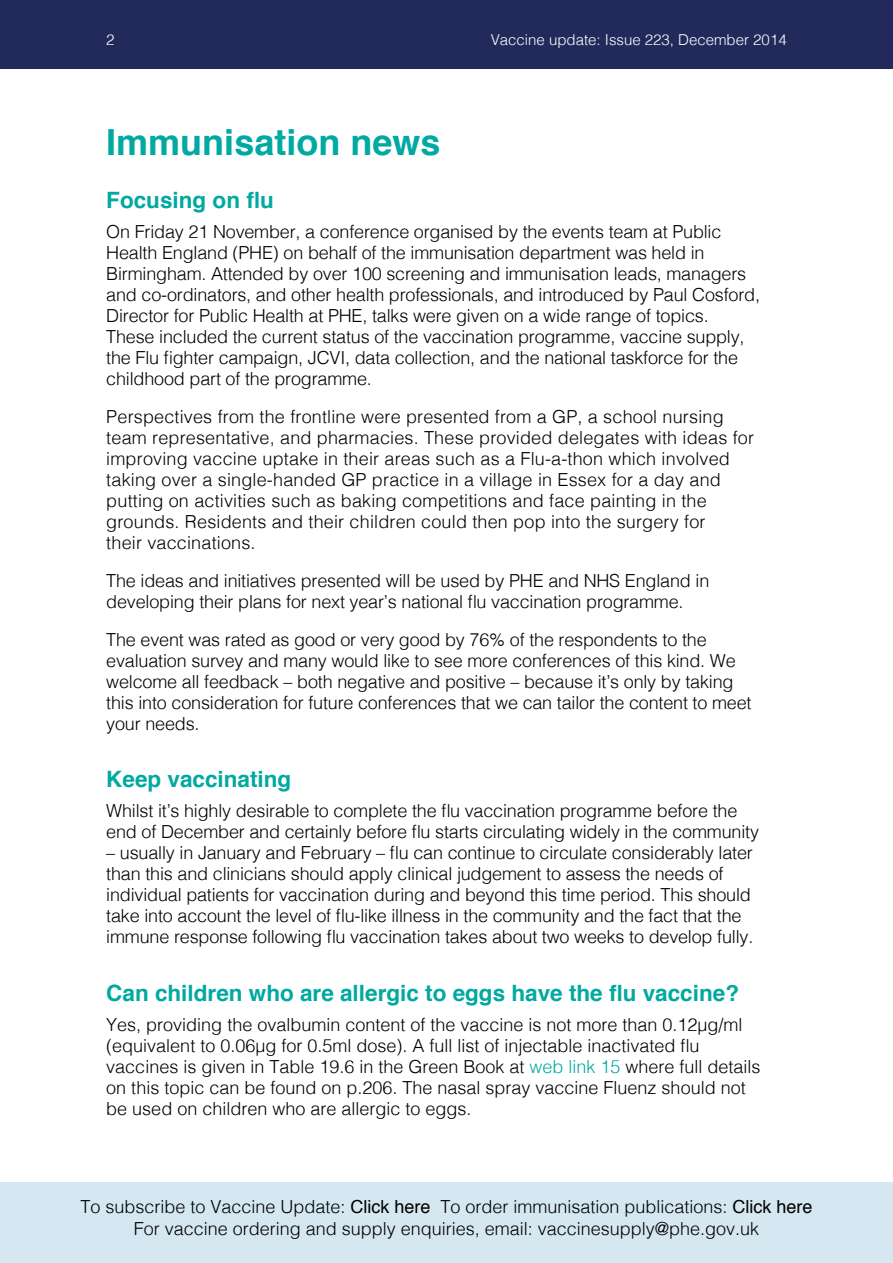
<style>
.page{position:relative;width:893px;height:1263px;background:#fff}
.page>*{position:absolute;margin:0;border:0;box-sizing:border-box;transform-origin:0 0}
.t1{font:700 36px "Helvetica";color:#00a9a1}
.t2{font:700 22.5px "Helvetica";color:#00a9a1}
.Body_1{font:300 18px/21px "Helvetica";letter-spacing:-.01em;color:#000}
.Body_1-2{font:300 18px/21px "Helvetica";letter-spacing:.01em;color:#000}
.t3{font:300 15px "Helvetica";color:#fff}
.s1{color:#00a9a1}
.s2{font-weight:400}
</style>
<div class="page">
<div style="left:0;top:0;width:893px;height:68px;background:#212a5b"></div>
<div style="left:0;top:1182px;width:893px;height:81px;background:#d5e7f1"></div>
<p class="t3" style="left:106px;top:27px;width:10px">2</p>
<p class="t3" style="left:491px;top:27px;width:297px">Vaccine update: Issue 223, December 2014</p>
<p class="t1" style="left:106px;top:113px;width:336px">Immunisation news</p>
<p class="t2" style="left:106px;top:182px;width:169px">Focusing on flu</p>
<p class="Body_1" style="left:106px;top:220px;width:655px">On Friday 21 November, a conference organised by the events team at Public Health England (PHE) on behalf of the immunisation department was held in Birmingham. Attended by over 100 screening and immunisation leads, managers and co-ordinators, and other health professionals, and introduced by Paul Cosford, Director for Public Health at PHE, talks were given on a wide range of topics.<br>These included the current status of the vaccination programme, vaccine supply, the Flu fighter campaign, JCVI, data collection, and the national taskforce for the childhood part of the programme.</p>
<p class="Body_1-2" style="left:106px;top:405px;width:649px">Perspectives from the frontline were presented from a GP, a school nursing team representative, and pharmacies. These provided delegates with ideas for improving vaccine uptake in their areas such as a Flu-a-thon which involved taking over a single-handed GP practice in a village in Essex for a day and putting on activities such as baking competitions and face painting in the grounds. Residents and their children could then pop into the surgery for<br>their vaccinations.</p>
<p class="Body_1" style="left:106px;top:569px;width:605px">The ideas and initiatives presented will be used by PHE and NHS England in developing their plans for next year’s national flu vaccination programme.</p>
<p class="Body_1" style="left:106px;top:628px;width:647px">The event was rated as good or very good by 76% of the respondents to the evaluation survey and many would like to see more conferences of this kind. We welcome all feedback – both negative and positive – because it’s only by taking this into consideration for future conferences that we can tailor the content to meet your needs.</p>
<p class="t2" style="left:106px;top:761px;width:187px">Keep vaccinating</p>
<p class="Body_1" style="left:106px;top:799px;width:654px">Whilst it’s highly desirable to complete the flu vaccination programme before the end of December and certainly before flu starts circulating widely in the community</p>
<p class="Body_1" style="left:106px;top:841px;width:649px">– usually in January and February – flu can continue to circulate considerably later than this and clinicians should apply clinical judgement to assess the needs of individual patients for vaccination during and beyond this time period. This should take into account the level of flu-like illness in the community and the fact that the immune response following flu vaccination takes about two weeks to develop fully.</p>
<p class="t2" style="left:106px;top:975px;width:634px">Can children who are allergic to eggs have the flu vaccine?</p>
<p class="Body_1" style="left:106px;top:1013px;width:656px">Yes, providing the ovalbumin content of the vaccine is not more than 0.12µg/ml (equivalent to 0.06μg for 0.5ml dose). A full list of injectable inactivated flu vaccines is given in Table 19.6 in the Green Book at <span class="s1">web link 15</span> where full details on this topic can be found on p.206. The nasal spray vaccine Fluenz should not be used on children who are allergic to eggs.</p>
<p class="Body_1" style="left:80px;top:1194px;width:734px;line-height:22.5px;text-align:center">To subscribe to Vaccine Update: <span class="s2">Click here</span> To order immunisation publications: <span class="s2">Click here<br></span>For vaccine ordering and supply enquiries, email: vaccinesupply@phe.gov.uk</p>
</div>
